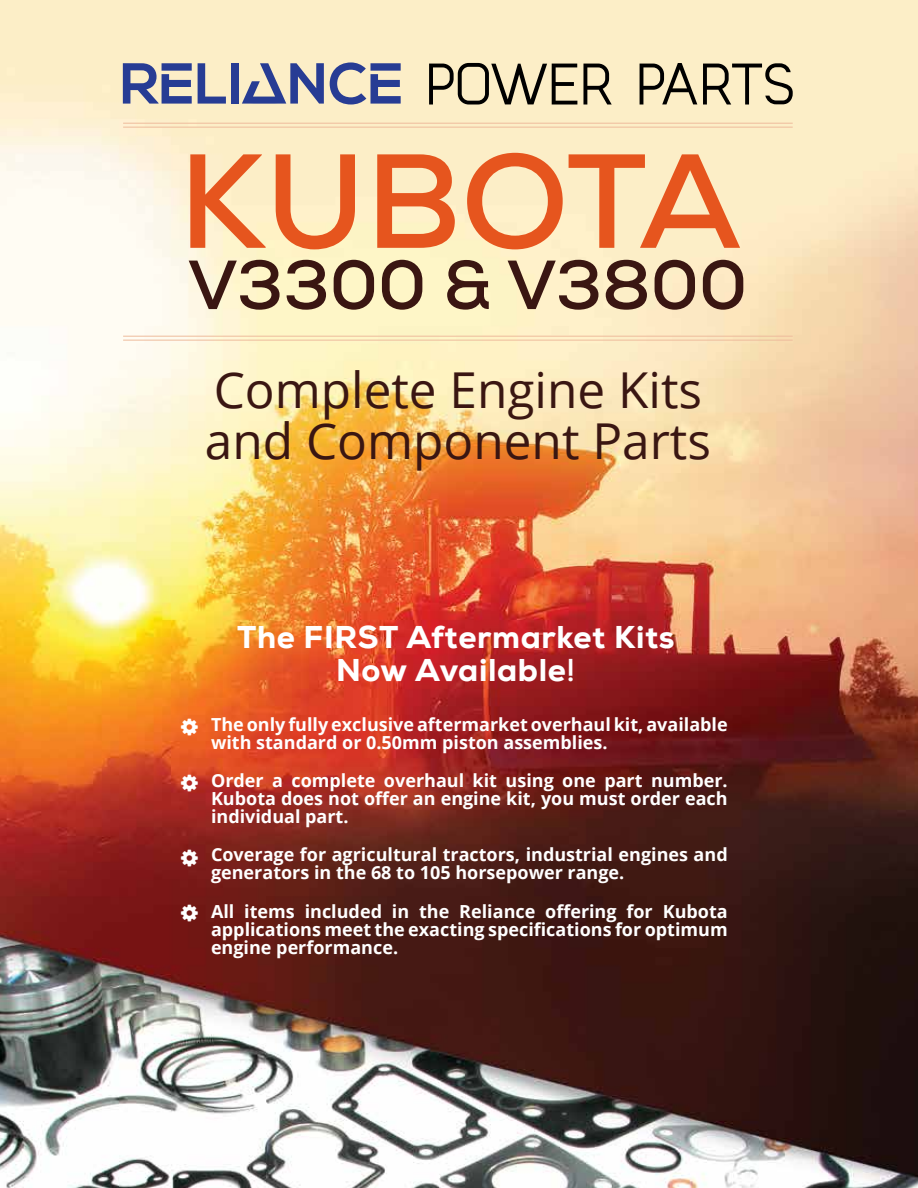
<style>
.page{position:relative;width:918px;height:1188px;background:#fff}
.page>*{position:absolute;margin:0;border:0;box-sizing:border-box;transform-origin:0 0}
.t1{font:700 133.5px "Nexa";color:#e6551e}
.t2{font:700 69px "Nexa";color:#3a1612}
.t3{font:49.5px/51px "Open Sans";color:#3a1612}
.t4{font:800 31.5px/33px "Nexa";letter-spacing:.02em;color:#fff;text-align:center}
.t5{font:700 18px/18px "Open Sans";color:#fff}
.s1{font-weight:700}
</style>
<div class="page">
<img style="left:0;top:0;width:918px;height:1188px">
<svg style="left:198px;top:63px;width:28px;height:41px"></svg>
<div style="left:231px;top:63px;width:8px;height:41px;background:#273c94"></div>
<svg style="left:242px;top:63px;width:82px;height:41px;background:#9c9eb0"></svg>
<svg style="left:123px;top:63px;width:69px;height:41px;background:#8389aa"></svg>
<svg style="left:330px;top:62px;width:71px;height:43px;background:#9b9daf"></svg>
<svg style="left:429px;top:63px;width:148px;height:42px;background:#afa58a"></svg>
<svg style="left:583px;top:64px;width:29px;height:41px"></svg>
<svg style="left:640px;top:63px;width:57px;height:42px;background:#aea489"></svg>
<svg style="left:703px;top:63px;width:90px;height:42px;background:#b4aa8e"></svg>
<hr style="left:123px;top:127px;width:670px;height:1px;background:#eebb9c">
<hr style="left:123px;top:340px;width:670px;height:1px;background:#eebb9c">
<hr style="left:123px;top:123px;width:670px;height:1px;background:#eebb9c">
<hr style="left:123px;top:336px;width:670px;height:1px;background:#eebb9c">
<svg style="left:181px;top:719px;width:17px;height:17px"></svg>
<svg style="left:181px;top:774px;width:17px;height:17px"></svg>
<svg style="left:181px;top:850px;width:17px;height:16px"></svg>
<svg style="left:181px;top:905px;width:17px;height:16px"></svg>
<h1 class="t1" style="left:179px;top:116px;width:564px">KUBOTA</h1>
<h2 class="t2" style="left:188px;top:241px;width:561px">V3300 &amp; V3800</h2>
<h3 class="t3" style="left:205px;top:363px;width:508px">Complete Engine Kits and Component Parts</h3>
<h3 class="t4" style="left:237px;top:621px;width:439px">The FIRST Aftermarket Kits<br>Now Available<span class="s1">!</span></h3>
<p class="t5" style="left:211px;top:715px;width:518px">The only fully exclusive aftermarket overhaul kit, available with standard or 0.50mm piston assemblies.</p>
<p class="t5" style="left:211px;top:771px;width:518px;text-align:justify">Order a complete overhaul kit using one part number.<br>Kubota does not offer an engine kit, you must order each individual part.</p>
<p class="t5" style="left:211px;top:845px;width:518px">Coverage for agricultural tractors, industrial engines and generators in the 68 to 105 horsepower range.</p>
<p class="t5" style="left:211px;top:902px;width:518px;text-align:justify">All items included in the Reliance offering for Kubota applications meet the exacting specifications for optimum engine performance.</p>
</div>
